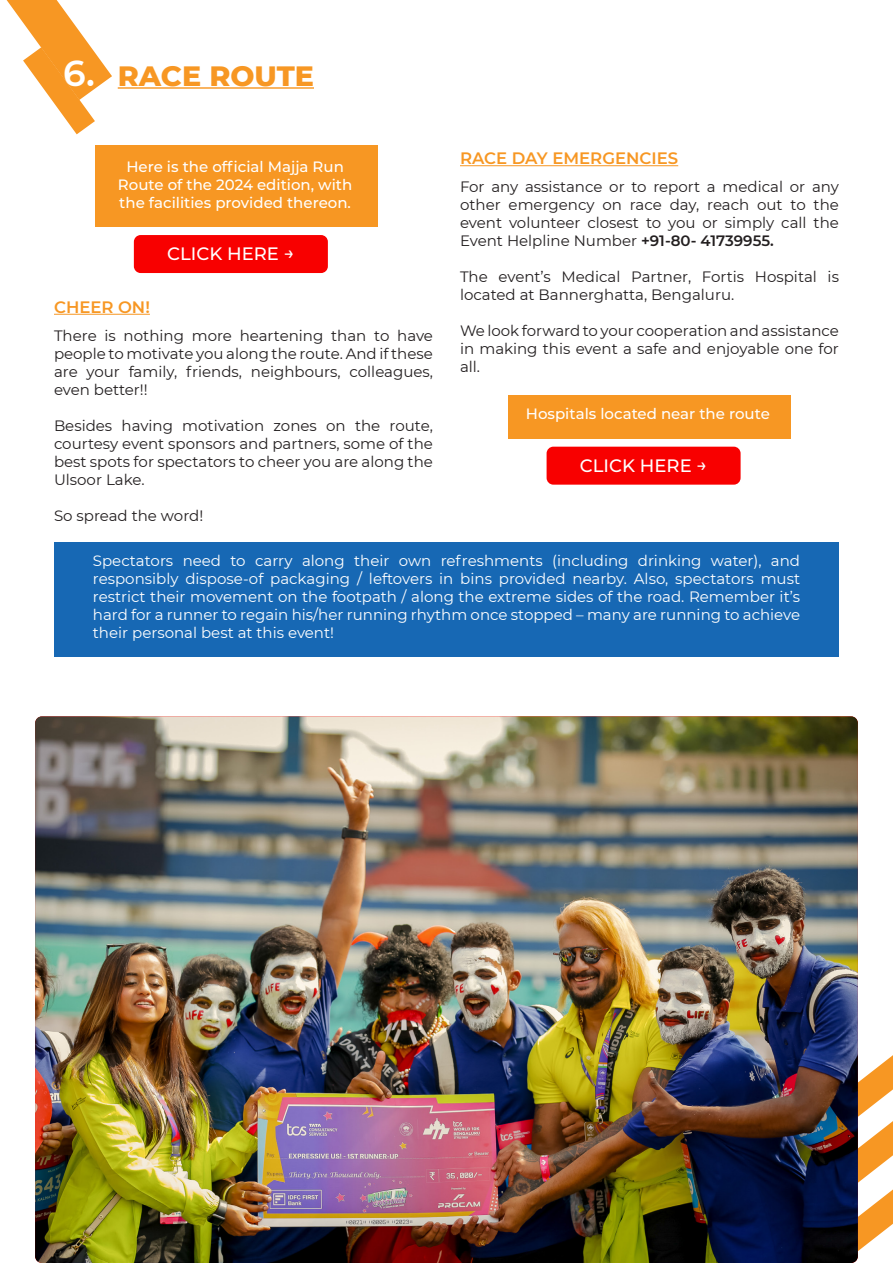
<style>
.page{position:relative;width:893px;height:1263px;background:#fff}
.page>*{position:absolute;margin:0;border:0;box-sizing:border-box;transform-origin:0 0}
.t1{font:800 28.5px "Montserrat";color:#f79723}
.t2{font:500 18px "Montserrat";color:#fff}
.t3{font:600 16.5px "Montserrat";color:#f79723}
.t4{font:15px/18px "Montserrat";color:#231f20;text-align:justify}
.t5{font:15px/18px "Montserrat";color:#fff;text-align:justify}
.t6{font:500 15px/18px "Montserrat";color:#fff;text-align:center}
.s1{font-weight:600;font-size:36px;color:#fff}
.s2{font-weight:600}
</style>
<div class="page">
<svg style="left:858px;top:1055px;width:35px;height:62px;fill:#f79723"></svg>
<svg style="left:858px;top:1121px;width:35px;height:130px"></svg>
<svg style="left:7px;top:0;width:105px;height:134px"></svg>
<hr style="left:118px;top:87px;width:196px;height:2px;background:#f79723">
<div style="left:96px;top:145px;width:282px;height:82px;background:#f79723"></div>
<div style="left:134px;top:235px;width:194px;height:38px;background:#f80000;border-radius:7px"></div>
<hr style="left:54px;top:314px;width:96px;height:1px;background:#f79723">
<div style="left:508px;top:395px;width:283px;height:43px;background:#f79723"></div>
<div style="left:547px;top:447px;width:194px;height:38px;background:#f80000;border-radius:7px"></div>
<hr style="left:460px;top:165px;width:218px;height:1px;background:#f79723">
<img style="left:35px;top:716px;width:823px;height:547px">
<div style="left:54px;top:542px;width:785px;height:114px;background:#1768b4"></div>
<p class="t1" style="left:63px;top:55px;width:252px"><span class="s1">6.</span> RACE ROUTE</p>
<p class="t6" style="left:118px;top:157px;width:236px">Here is the official Majja Run<br>Route of the 2024 edition, with the facilities provided thereon.</p>
<p class="t2" style="left:167px;top:241px;width:129px">CLICK HERE →</p>
<p class="t3" style="left:54px;top:295px;width:97px">CHEER ON!</p>
<p class="t4" style="left:54px;top:326px;width:380px">There is nothing more heartening than to have people to motivate you along the route. And if these are your family, friends, neighbours, colleagues, even better!!</p>
<p class="t4" style="left:54px;top:416px;width:380px">Besides having motivation zones on the route, courtesy event sponsors and partners, some of the best spots for spectators to cheer you are along the Ulsoor Lake.</p>
<p class="t4" style="left:54px;top:506px;width:151px">So spread the word!</p>
<p class="t3" style="left:460px;top:147px;width:220px">RACE DAY EMERGENCIES</p>
<p class="t4" style="left:460px;top:177px;width:380px">For any assistance or to report a medical or any other emergency on race day, reach out to the event volunteer closest to you or simply call the Event Helpline Number <span class="s2">+91-80- 41739955.</span></p>
<p class="t4" style="left:460px;top:267px;width:380px">The event’s Medical Partner, Fortis Hospital is located at Bannerghatta, Bengaluru.</p>
<p class="t4" style="left:460px;top:321px;width:380px">We look forward to your cooperation and assistance in making this event a safe and enjoyable one for all.</p>
<p class="t6" style="left:526px;top:404px;width:246px">Hospitals located near the route</p>
<p class="t2" style="left:580px;top:453px;width:129px">CLICK HERE →</p>
<p class="t5" style="left:93px;top:551px;width:709px">Spectators need to carry along their own refreshments (including drinking water), and responsibly dispose-of packaging / leftovers in bins provided nearby. Also, spectators must restrict their movement on the footpath / along the extreme sides of the road. Remember it’s hard for a runner to regain his/her running rhythm once stopped – many are running to achieve their personal best at this event!</p>
</div>
